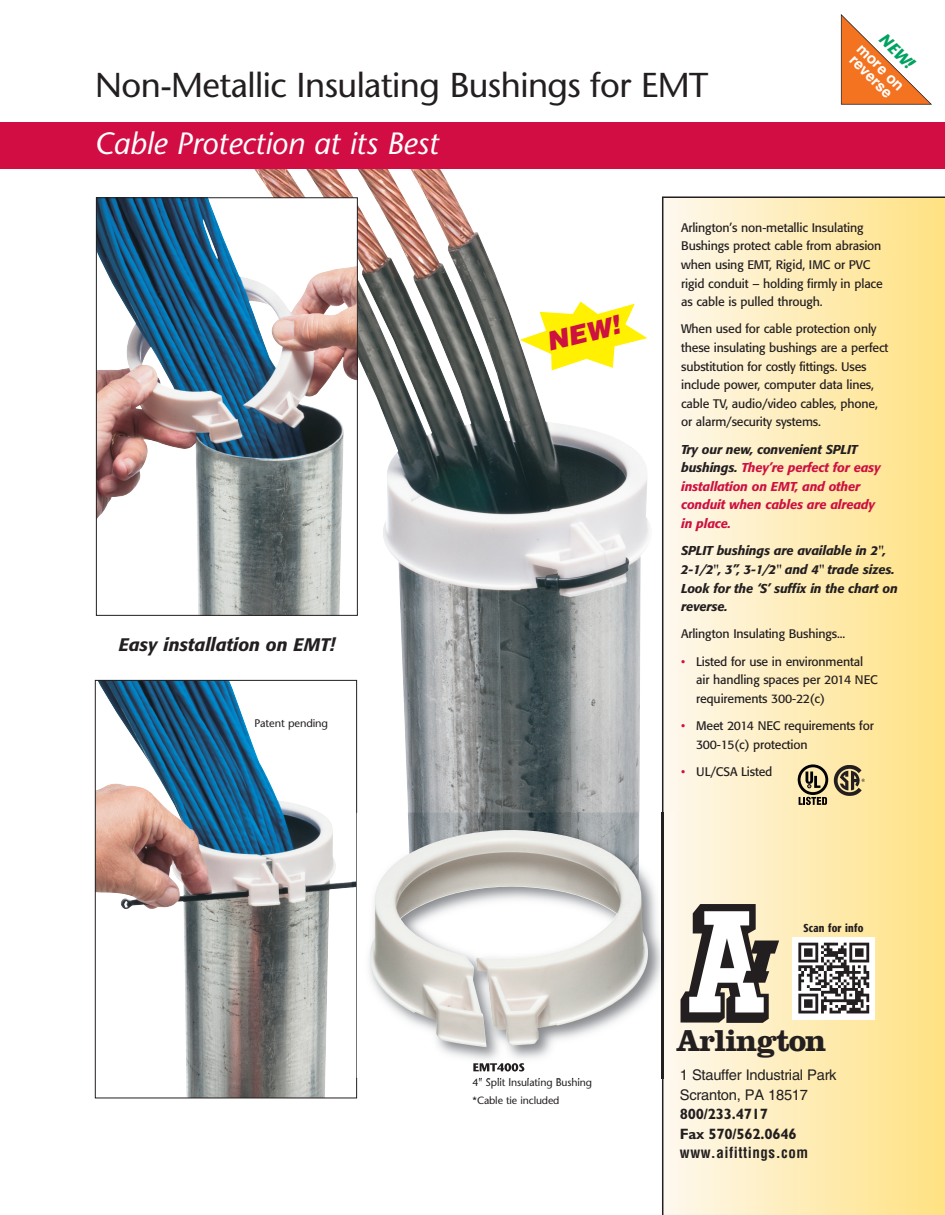
<style>
.page{position:relative;width:945px;height:1215px;background:#fff}
.page>*{position:absolute;margin:0;border:0;box-sizing:border-box;transform-origin:0 0}
.t1{font:34.5px "Stone Sans";letter-spacing:-.015em;color:#231f20}
.t2{font:700 31.5px "Clarendon";letter-spacing:-.035em;color:#231f20}
.t3{font:italic 30.75px "Stone Sans";letter-spacing:-.005em;color:#fff}
.t4{font:italic 900 25.8px "Helvetica";color:#cd1141}
.t5{font:italic 500 18px "Formata";color:#231f20}
.t6{font:italic 700 16.5px "Stone Sans";color:#00a261}
.t7{font:700 15px/19.5px "Gill Sans";letter-spacing:-.015em;color:#231f20}
.t8{font:700 condensed 15px "Helvetica";letter-spacing:.035em;color:#231f20}
.t9{font:700 15px/13.5px "Helvetica";color:#fff}
.t10{font:14.7px/19.5px "Helvetica";letter-spacing:-.015em;color:#231f20}
.t11{font:italic 500 12.75px/18.6px "Formata";letter-spacing:-.01em;color:#cd1141}
.t12{font:italic 500 12.75px/18.6px "Formata";letter-spacing:-.01em;color:#231f20}
.t13{font:12.3px/18.6px "Formata";letter-spacing:-.01em;color:#231f20}
.t14{font:500 condensed 11.4px "Formata";letter-spacing:.02em;color:#231f20}
.t15{font:11.1px "Stone Sans";letter-spacing:-.01em;color:#231f20}
.t16{font:10.5px/18.6px "Stone Sans";letter-spacing:-.01em;color:#231f20}
.s1{color:#231f20}
.s2{color:#cd1141}
.s3{color:#d20d44}
</style>
<div class="page">
<svg style="left:662px;top:196px;width:283px;height:1019px;background:#fdebb5"></svg>
<div style="left:792px;top:937px;width:82px;height:82px;background:#fff"></div>
<svg style="left:798px;top:942px;width:72px;height:72px"></svg>
<svg style="left:798px;top:943px;width:71px;height:70px"></svg>
<img style="left:253px;top:169px;width:396px;height:644px">
<img style="left:98px;top:199px;width:258px;height:415px">
<div style="left:96px;top:197px;width:262px;height:419px;border:1px solid #231f20"></div>
<div style="left:0;top:122px;width:945px;height:47px;background:#d20d44"></div>
<svg style="left:840px;top:14px;width:92px;height:91px"></svg>
<svg style="left:681px;top:904px;width:98px;height:119px"></svg>
<svg style="left:520px;top:302px;width:127px;height:68px"></svg>
<img style="left:832px;top:766px;width:32px;height:30px">
<svg style="left:798px;top:764px;width:30px;height:41px"></svg>
<img style="left:97px;top:682px;width:258px;height:414px">
<img style="left:356px;top:813px;width:320px;height:265px">
<img style="left:662px;top:813px;width:2px;height:265px">
<img style="left:408px;top:813px;width:231px;height:17px">
<img style="left:473px;top:1063px;width:51px;height:9px">
<img style="left:479px;top:1078px;width:61px;height:1px">
<img style="left:352px;top:887px;width:4px;height:191px">
<img style="left:352px;top:813px;width:3px;height:68px">
<svg style="left:352px;top:881px;width:4px;height:6px"></svg>
<img style="left:370px;top:830px;width:278px;height:217px">
<h1 class="t1" style="left:95px;top:71px;width:615px">Non-Metallic Insulating Bushings for EMT</h1>
<h3 class="t3" style="left:94px;top:131px;width:346px">Cable Protection at its Best</h3>
<h3 class="t6" style="left:887px;top:32px;width:43px;rotate:45deg">NEW!</h3>
<p class="t9" style="left:864px;top:41px;width:61px;rotate:45deg">more on reverse</p>
<h3 class="t5" style="left:119px;top:637px;width:218px">Easy installation on EMT!</h3>
<p class="t15" style="left:254px;top:719px;width:75px">Patent pending</p>
<h3 class="t4" style="left:543px;top:328px;width:76px;rotate:-14deg">NEW!</h3>
<p class="t13" style="left:681px;top:219px;width:203px">Arlington’s non-metallic Insulating Bushings protect cable from abrasion when using EMT, Rigid, IMC or PVC rigid conduit – holding firmly in place as cable is pulled through.</p>
<p class="t13" style="left:681px;top:321px;width:209px">When used for cable protection only these insulating bushings are a perfect substitution for costly fittings. Uses include power, computer data lines, cable TV, audio/video cables, phone, or alarm/security systems.</p>
<p class="t11" style="left:681px;top:441px;width:201px"><span class="s1">Try our new, convenient SPLIT bushings.</span> They’re perfect for easy installation on EMT, and other conduit when cables are already in place.</p>
<p class="t12" style="left:681px;top:543px;width:218px">SPLIT bushings are available in 2",<br>2-1/2", 3”, 3-1/2" and 4" trade sizes.<br>Look for the ‘S’ suffix in the chart on reverse.</p>
<p class="t13" style="left:681px;top:626px;width:166px">Arlington Insulating Bushings...</p>
<p class="t13" style="left:696px;top:653px;width:183px;text-indent:-15px"><span class="s2">•</span> Listed for use in environmental air handling spaces per 2014 NEC requirements 300-22(c)</p>
<p class="t13" style="left:696px;top:717px;width:179px;text-indent:-15px"><span class="s2">•</span> Meet 2014 NEC requirements for<br>300-15(c) protection</p>
<p class="t13" style="left:681px;top:763px;width:93px"><span class="s3">•</span> UL/CSA Listed</p>
<p class="t16" style="left:473px;top:1074px;width:121px">4" Split Insulating Bushing *Cable tie included</p>
<p class="t14" style="left:803px;top:923px;width:62px">Scan for info</p>
<h2 class="t2" style="left:676px;top:1030px;width:152px">Arlington</h2>
<p class="t10" style="left:680px;top:1067px;width:158px">1 Stauffer Industrial Park<br>Scranton, PA 18517</p>
<p class="t7" style="left:680px;top:1106px;width:118px">800/233.4717<br>Fax 570/562.0646</p>
<p class="t8" style="left:680px;top:1144px;width:130px">www.aifittings.com</p>
</div>
